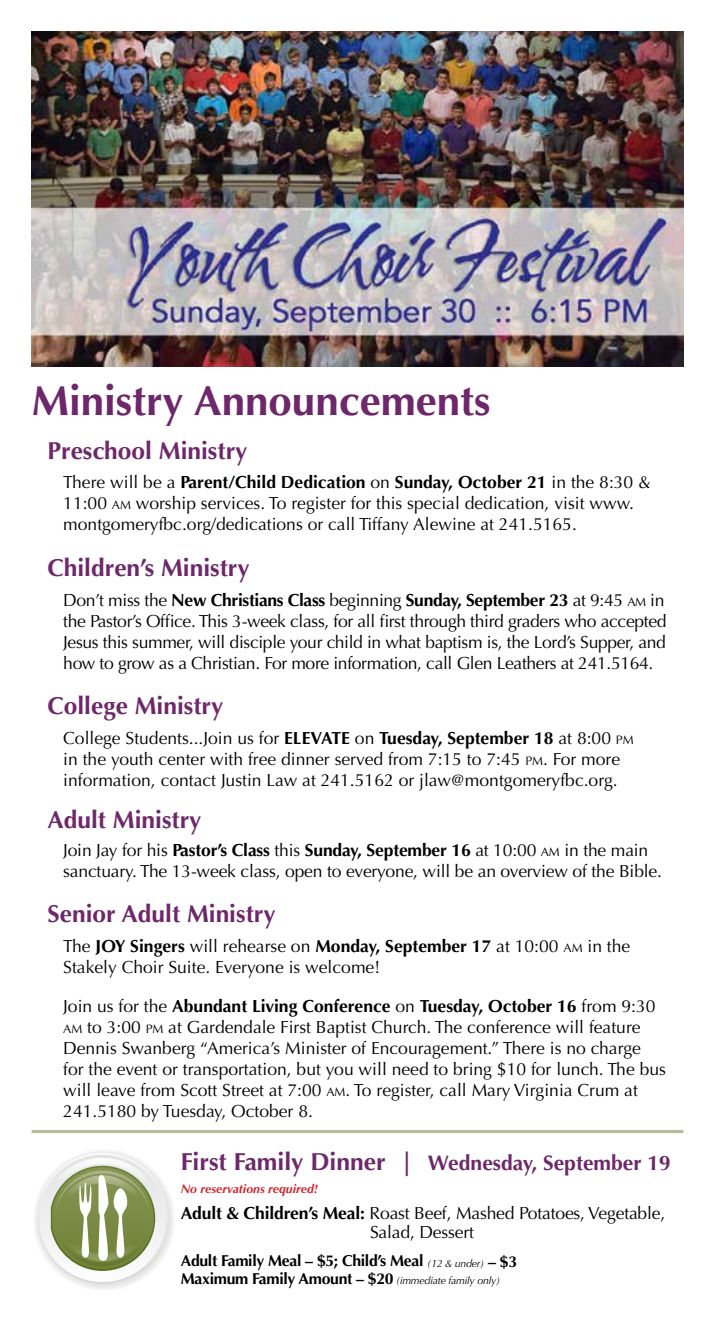
<style>
.page{position:relative;width:715px;height:1323px;background:#fff}
.page>*{position:absolute;margin:0;border:0;box-sizing:border-box;transform-origin:0 0}
.t1{font:700 42px "Optima";color:#6d276a}
.t2{font:700 24.5px "Optima";color:#6d276a}
.t3{font:700 21px "Optima";color:#6d276a}
.t4{font:17.5px/21px "Optima";color:#000}
.t5{font:700 15.75px/17.5px "Optima";letter-spacing:-.02em;color:#000}
.t6{font:italic 700 12.25px "Optima";color:#d2232a}
.s1{font-weight:700}
.s2{font-size:12.25px}
.s3{font-size:24.68px}
.s4{font-weight:400;font-style:italic;font-size:10.5px}
</style>
<div class="page">
<svg style="left:38px;top:1153px;width:130px;height:131px"></svg>
<hr style="left:32px;top:1130px;width:650px;height:3px;background:#b8bc9b">
<img style="left:32px;top:32px;width:650px;height:335px">
<h1 class="t1" style="left:32px;top:376px;width:460px">Ministry Announcements</h1>
<h2 class="t2" style="left:47px;top:436px;width:201px">Preschool Ministry</h2>
<p class="t4" style="left:63px;top:472px;width:588px">There will be a <span class="s1">Parent/Child Dedication</span> on <span class="s1">Sunday, October 21</span> in the 8:30 &amp;<br>11:00 <span class="s2">AM</span> worship services. To register for this special dedication, visit www. montgomeryfbc.org/dedications or call Tiffany Alewine at 241.5165.</p>
<h2 class="t2" style="left:47px;top:553px;width:204px">Children’s Ministry</h2>
<p class="t4" style="left:63px;top:589px;width:604px;text-align:justify">Don’t miss the <span class="s1">New Christians Class</span> beginning <span class="s1">Sunday, September 23</span> at 9:45 <span class="s2">AM</span> in the Pastor’s Office. This 3-week class, for all first through third graders who accepted Jesus this summer, will disciple your child in what baptism is, the Lord’s Supper, and how to grow as a Christian. For more information, call Glen Leathers at 241.5164.</p>
<h2 class="t2" style="left:47px;top:691px;width:177px">College Ministry</h2>
<p class="t4" style="left:63px;top:728px;width:571px">College Students...Join us for <span class="s1">ELEVATE</span> on <span class="s1">Tuesday, September 18</span> at 8:00 <span class="s2">PM </span>in the youth center with free dinner served from 7:15 to 7:45 <span class="s2">PM</span>. For more information, contact Justin Law at 241.5162 or jlaw@montgomeryfbc.org.</p>
<h2 class="t2" style="left:47px;top:805px;width:155px">Adult Ministry</h2>
<p class="t4" style="left:63px;top:840px;width:599px">Join Jay for his <span class="s1">Pastor’s Class</span> this <span class="s1">Sunday, September 16</span> at 10:00 <span class="s2">AM</span> in the main sanctuary. The 13-week class, open to everyone, will be an overview of the Bible.</p>
<h2 class="t2" style="left:47px;top:900px;width:229px">Senior Adult Ministry</h2>
<p class="t4" style="left:63px;top:936px;width:568px">The <span class="s1">JOY Singers</span> will rehearse on <span class="s1">Monday, September 17</span> at 10:00 <span class="s2">AM</span> in the<br>Stakely Choir Suite. Everyone is welcome!</p>
<p class="t4" style="left:63px;top:995px;width:603px">Join us for the <span class="s1">Abundant Living Conference</span> on <span class="s1">Tuesday, October 16</span> from 9:30<br><span class="s2">AM</span> to 3:00 <span class="s2">PM</span> at Gardendale First Baptist Church. The conference will feature Dennis Swanberg “America’s Minister of Encouragement.” There is no charge<br>for the event or transportation, but you will need to bring $10 for lunch. The bus will leave from Scott Street at 7:00 <span class="s2">AM</span>. To register, call Mary Virginia Crum at 241.5180 by Tuesday, October 8.</p>
<p class="t3" style="left:181px;top:1151px;width:491px"><span class="s3">First Family Dinner |</span> Wednesday, September 19</p>
<p class="t6" style="left:181px;top:1181px;width:139px">No reservations required!</p>
<p class="t4" style="left:181px;top:1204px;width:485px;line-height:19.2px;text-align:center"><span class="s1">Adult &amp; Children’s Meal:</span> Roast Beef, Mashed Potatoes, Vegetable,<br>Salad, Dessert</p>
<p class="t5" style="left:181px;top:1253px;width:338px">Adult Family Meal – $5; Child’s Meal <span class="s4">(12 &amp; under)</span> – $3<br>Maximum Family Amount – $20 <span class="s4">(immediate family only)</span></p>
</div>
